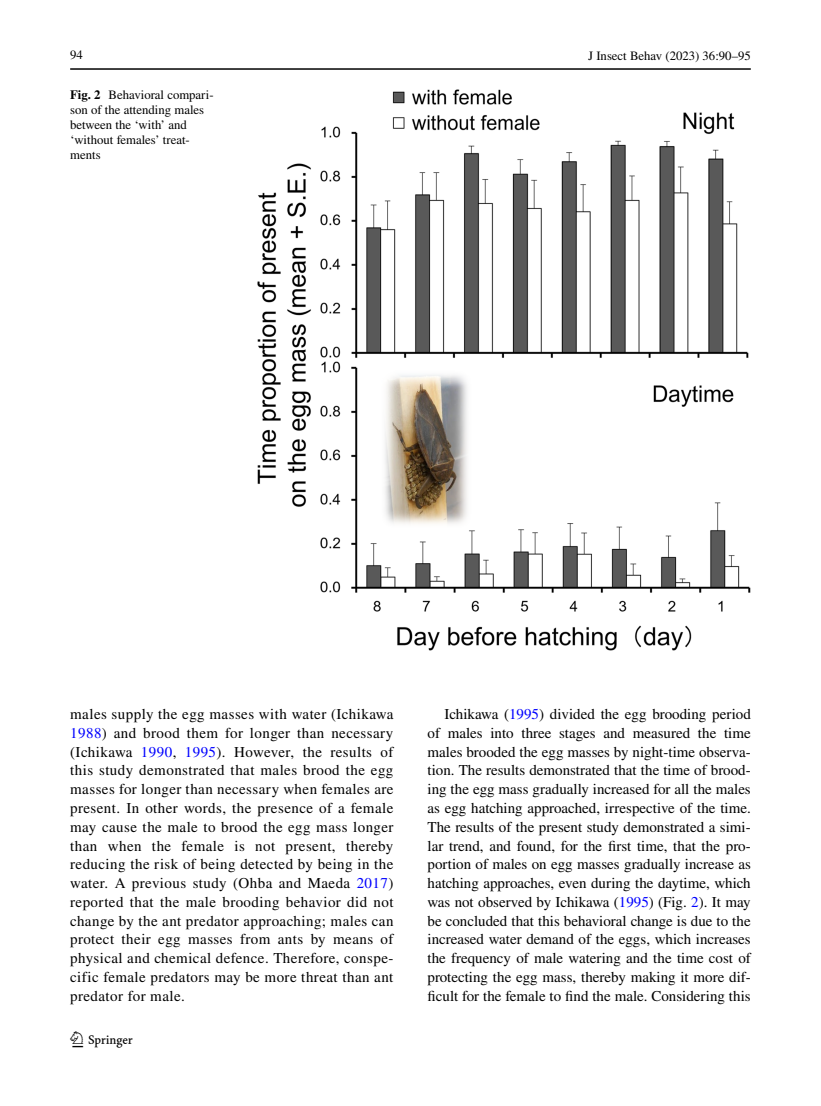
<style>
.page{position:relative;width:821px;height:1106px;background:#fff}
.page>*{position:absolute;margin:0;border:0;box-sizing:border-box;transform-origin:0 0}
.t1{font:22.5px "Springnew Regular 3";color:#000}
.t2{font:15px/18.8px "STIX";letter-spacing:.01em;color:#000;text-align:justify}
.t3{font:12.75px/15px "STIX";color:#000}
.s1{font-weight:700}
.s2{color:#00f}
</style>
<div class="page">
<hr style="left:70px;top:68px;width:680px;height:2px;background:#000">
<img style="left:257px;top:89px;width:493px;height:561px">
<p class="t3" style="left:70px;top:48px;width:14px">94</p>
<p class="t3" style="left:588px;top:49px;width:164px">J Insect Behav (2023) 36:90–95</p>
<p class="t3" style="left:70px;top:88px;width:145px"><span class="s1">Fig. 2</span> Behavioral compari&shy;son of the attending males between the ‘with’ and ‘without females’ treat&shy;ments</p>
<p class="t2" style="left:70px;top:705px;width:325px">males supply the egg masses with water (Ichikawa <span class="s2">1988</span>) and brood them for longer than necessary (Ichikawa <span class="s2">1990</span>, <span class="s2">1995</span>). However, the results of this study demonstrated that males brood the egg masses for longer than necessary when females are present. In other words, the presence of a female may cause the male to brood the egg mass longer than when the female is not present, thereby reducing the risk of being detected by being in the water. A previous study (Ohba and Maeda <span class="s2">2017</span>) reported that the male brooding behavior did not change by the ant predator approaching; males can protect their egg masses from ants by means of physical and chemical defence. Therefore, conspe&shy;cific female predators may be more threat than ant predator for male.</p>
<p class="t2" style="left:427px;top:705px;width:325px;text-indent:17px">Ichikawa (<span class="s2">1995</span>) divided the egg brooding period of males into three stages and measured the time males brooded the egg masses by night-time observa&shy;tion. The results demonstrated that the time of brood&shy;ing the egg mass gradually increased for all the males as egg hatching approached, irrespective of the time.<br>The results of the present study demonstrated a simi&shy;lar trend, and found, for the first time, that the pro&shy;portion of males on egg masses gradually increase as hatching approaches, even during the daytime, which was not observed by Ichikawa (<span class="s2">1995</span>) (Fig. <span class="s2">2</span>). It may be concluded that this behavioral change is due to the increased water demand of the eggs, which increases the frequency of male watering and the time cost of protecting the egg mass, thereby making it more dif&shy;ficult for the female to find the male. Considering this</p>
<h1 class="t1" style="left:72px;top:1031px;width:62px">1 3</h1>
</div>
